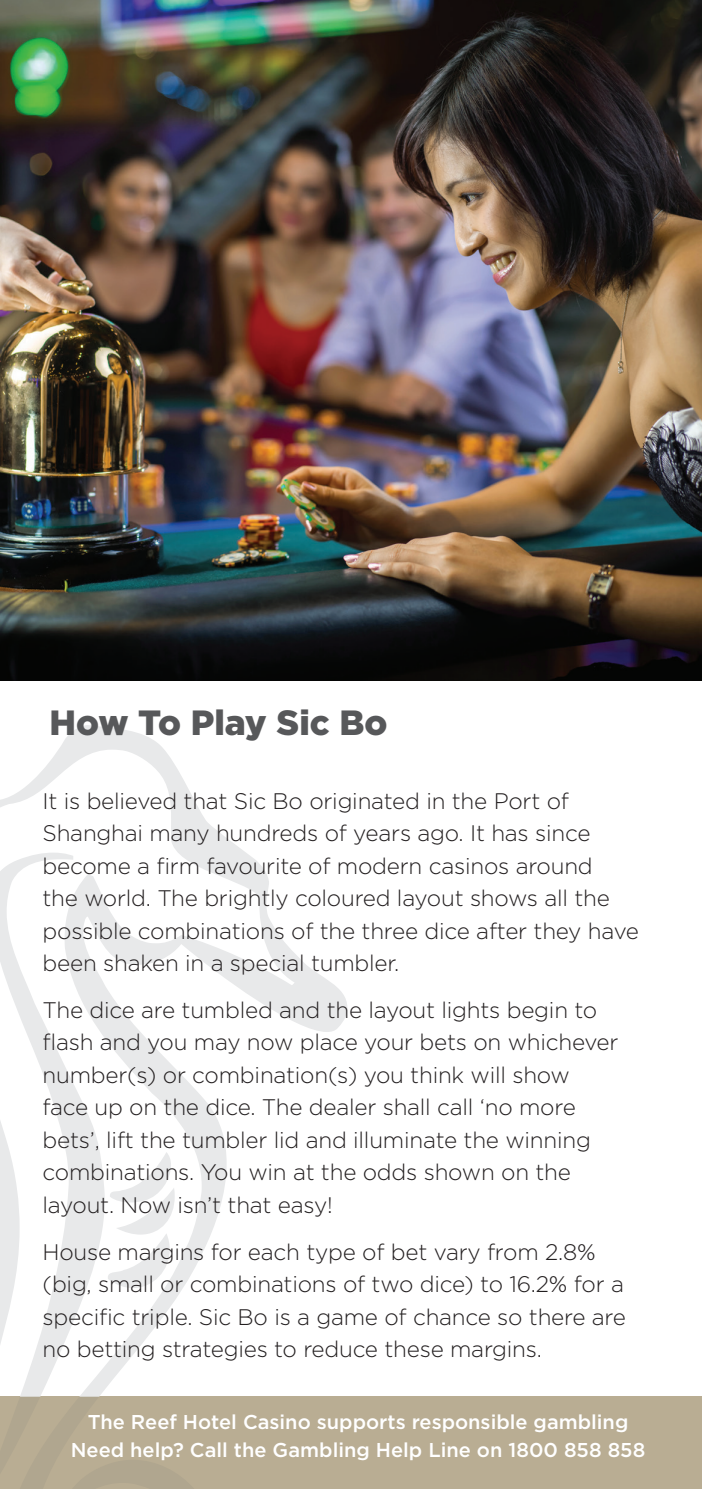
<style>
.page{position:relative;width:702px;height:1489px;background:#fff}
.page>*{position:absolute;margin:0;border:0;box-sizing:border-box;transform-origin:0 0}
.t1{font:900 35px "Gotham";color:#57585a}
.t2{font:300 22.5px/32.5px "Gotham";letter-spacing:-.01em;color:#231f20}
.t3{font:500 20px/27.5px "Gotham";color:#fff;text-align:center}
</style>
<div class="page">
<div style="left:0;top:1396px;width:702px;height:92px;background:#b9ad93"></div>
<img style="left:0;top:725px;width:347px;height:664px">
<img style="left:0;top:852px;width:105px;height:544px">
<img style="left:20px;top:1396px;width:20px;height:1px">
<img style="left:108px;top:1151px;width:67px;height:136px">
<img style="left:0;top:0;width:702px;height:680px">
<h1 class="t1" style="left:50px;top:698px;width:339px">How To Play Sic Bo</h1>
<p class="t2" style="left:43px;top:783px;width:598px">It is believed that Sic Bo originated in the Port of Shanghai many hundreds of years ago. It has since become a firm favourite of modern casinos around<br>the world. The brightly coloured layout shows all the possible combinations of the three dice after they have been shaken in a special tumbler.</p>
<p class="t2" style="left:43px;top:992px;width:577px">The dice are tumbled and the layout lights begin to flash and you may now place your bets on whichever number(s) or combination(s) you think will show face up on the dice. The dealer shall call ‘no more bets’, lift the tumbler lid and illuminate the winning combinations. You win at the odds shown on the layout. Now isn’t that easy!</p>
<p class="t2" style="left:43px;top:1234px;width:585px">House margins for each type of bet vary from 2.8% (big, small or combinations of two dice) to 16.2% for a specific triple. Sic Bo is a game of chance so there are no betting strategies to reduce these margins.</p>
<p class="t3" style="left:71px;top:1407px;width:576px">The Reef Hotel Casino supports responsible gambling<br>Need help? Call the Gambling Help Line on 1800 858 858</p>
</div>
